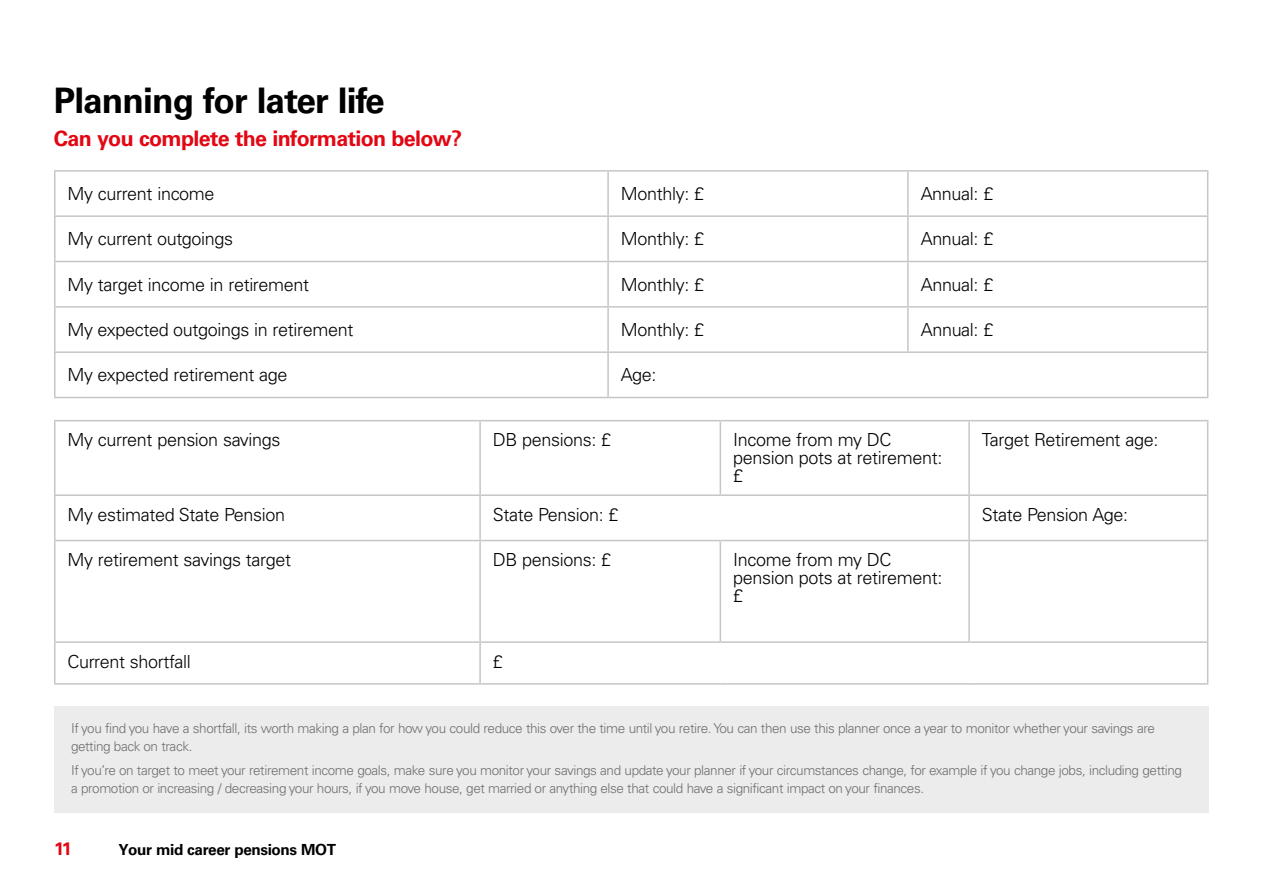
<style>
.page{position:relative;width:1263px;height:893px;background:#fff}
.page>*{position:absolute;margin:0;border:0;box-sizing:border-box;transform-origin:0 0}
.t1{font:700 35.25px "Univers LT Pro 65";letter-spacing:-.025em;color:#000}
.t2{font:700 21.45px "Univers LT Pro 65";letter-spacing:-.03em;color:#e30613}
.t3{font:300 18px/18px "Univers LT Pro 45";letter-spacing:-.02em;color:#000}
.t4{font:700 18px "Univers LT Pro 65";color:#e30613}
.t5{font:700 15.3px "Univers LT Pro 65";letter-spacing:-.025em;color:#000}
.t6{font:300 13.5px/18px "Univers LT Pro 45";letter-spacing:-.03em;color:#706f6f}
</style>
<div class="page">
<hr style="left:54px;top:170px;width:554px;height:2px;background:#c6c6c6">
<hr style="left:54px;top:172px;width:2px;height:43px;background:#c6c6c6">
<hr style="left:608px;top:170px;width:300px;height:2px;background:#c6c6c6">
<hr style="left:607px;top:172px;width:2px;height:43px;background:#c6c6c6">
<hr style="left:908px;top:170px;width:300px;height:2px;background:#c6c6c6">
<hr style="left:907px;top:172px;width:2px;height:43px;background:#c6c6c6">
<hr style="left:1207px;top:172px;width:1px;height:43px;background:#c6c6c6">
<hr style="left:54px;top:215px;width:554px;height:2px;background:#c6c6c6">
<hr style="left:54px;top:217px;width:2px;height:44px;background:#c6c6c6">
<hr style="left:608px;top:215px;width:300px;height:2px;background:#c6c6c6">
<hr style="left:607px;top:217px;width:2px;height:44px;background:#c6c6c6">
<hr style="left:908px;top:215px;width:300px;height:2px;background:#c6c6c6">
<hr style="left:907px;top:217px;width:2px;height:44px;background:#c6c6c6">
<hr style="left:1207px;top:217px;width:1px;height:44px;background:#c6c6c6">
<hr style="left:54px;top:261px;width:554px;height:1px;background:#c6c6c6">
<hr style="left:54px;top:262px;width:2px;height:44px;background:#c6c6c6">
<hr style="left:608px;top:261px;width:300px;height:1px;background:#c6c6c6">
<hr style="left:607px;top:262px;width:2px;height:44px;background:#c6c6c6">
<hr style="left:908px;top:261px;width:300px;height:1px;background:#c6c6c6">
<hr style="left:907px;top:262px;width:2px;height:44px;background:#c6c6c6">
<hr style="left:1207px;top:262px;width:1px;height:44px;background:#c6c6c6">
<hr style="left:54px;top:306px;width:554px;height:2px;background:#c6c6c6">
<hr style="left:54px;top:308px;width:2px;height:43px;background:#c6c6c6">
<hr style="left:608px;top:306px;width:300px;height:2px;background:#c6c6c6">
<hr style="left:607px;top:308px;width:2px;height:43px;background:#c6c6c6">
<hr style="left:908px;top:306px;width:300px;height:2px;background:#c6c6c6">
<hr style="left:907px;top:308px;width:2px;height:43px;background:#c6c6c6">
<hr style="left:1207px;top:308px;width:1px;height:43px;background:#c6c6c6">
<hr style="left:54px;top:351px;width:554px;height:2px;background:#c6c6c6">
<hr style="left:54px;top:353px;width:2px;height:44px;background:#c6c6c6">
<hr style="left:608px;top:351px;width:300px;height:2px;background:#c6c6c6">
<hr style="left:607px;top:353px;width:2px;height:44px;background:#c6c6c6">
<hr style="left:908px;top:351px;width:300px;height:2px;background:#c6c6c6">
<hr style="left:1207px;top:353px;width:1px;height:44px;background:#c6c6c6">
<hr style="left:54px;top:397px;width:554px;height:1px;background:#c6c6c6">
<hr style="left:608px;top:397px;width:300px;height:1px;background:#c6c6c6">
<hr style="left:908px;top:397px;width:300px;height:1px;background:#c6c6c6">
<div style="left:54px;top:706px;width:1155px;height:106px;background:#ececec"></div>
<hr style="left:54px;top:420px;width:426px;height:1px;background:#c6c6c6">
<hr style="left:54px;top:421px;width:2px;height:73px;background:#c6c6c6">
<hr style="left:480px;top:420px;width:240px;height:1px;background:#c6c6c6">
<hr style="left:479px;top:421px;width:2px;height:73px;background:#c6c6c6">
<hr style="left:720px;top:420px;width:249px;height:1px;background:#c6c6c6">
<hr style="left:720px;top:421px;width:1px;height:73px;background:#c6c6c6">
<hr style="left:969px;top:420px;width:239px;height:1px;background:#c6c6c6">
<hr style="left:968px;top:421px;width:2px;height:73px;background:#c6c6c6">
<hr style="left:1207px;top:421px;width:1px;height:73px;background:#c6c6c6">
<hr style="left:54px;top:494px;width:426px;height:2px;background:#c6c6c6">
<hr style="left:54px;top:496px;width:2px;height:44px;background:#c6c6c6">
<hr style="left:480px;top:494px;width:240px;height:2px;background:#c6c6c6">
<hr style="left:479px;top:496px;width:2px;height:44px;background:#c6c6c6">
<hr style="left:720px;top:494px;width:249px;height:2px;background:#c6c6c6">
<hr style="left:969px;top:494px;width:239px;height:2px;background:#c6c6c6">
<hr style="left:968px;top:496px;width:2px;height:44px;background:#c6c6c6">
<hr style="left:1207px;top:496px;width:1px;height:44px;background:#c6c6c6">
<hr style="left:54px;top:540px;width:426px;height:1px;background:#c6c6c6">
<hr style="left:54px;top:541px;width:2px;height:100px;background:#c6c6c6">
<hr style="left:480px;top:540px;width:240px;height:1px;background:#c6c6c6">
<hr style="left:479px;top:541px;width:2px;height:100px;background:#c6c6c6">
<hr style="left:720px;top:540px;width:249px;height:1px;background:#c6c6c6">
<hr style="left:720px;top:541px;width:1px;height:100px;background:#c6c6c6">
<hr style="left:969px;top:540px;width:239px;height:1px;background:#c6c6c6">
<hr style="left:968px;top:541px;width:2px;height:100px;background:#c6c6c6">
<hr style="left:1207px;top:541px;width:1px;height:100px;background:#c6c6c6">
<hr style="left:54px;top:641px;width:426px;height:2px;background:#c6c6c6">
<hr style="left:54px;top:643px;width:2px;height:40px;background:#c6c6c6">
<hr style="left:480px;top:641px;width:240px;height:2px;background:#c6c6c6">
<hr style="left:479px;top:643px;width:2px;height:40px;background:#c6c6c6">
<hr style="left:720px;top:641px;width:249px;height:2px;background:#c6c6c6">
<hr style="left:969px;top:641px;width:239px;height:2px;background:#c6c6c6">
<hr style="left:1207px;top:643px;width:1px;height:40px;background:#c6c6c6">
<hr style="left:54px;top:683px;width:426px;height:2px;background:#c6c6c6">
<hr style="left:480px;top:683px;width:240px;height:2px;background:#c6c6c6">
<hr style="left:720px;top:683px;width:249px;height:2px;background:#c6c6c6">
<hr style="left:969px;top:683px;width:239px;height:2px;background:#c6c6c6">
<h1 class="t1" style="left:54px;top:79px;width:332px">Planning for later life</h1>
<h2 class="t2" style="left:54px;top:125px;width:410px">Can you complete the information below?</h2>
<h3 class="t3" style="left:68px;top:185px;width:149px">My current income</h3>
<h3 class="t3" style="left:621px;top:185px;width:85px">Monthly: £</h3>
<h3 class="t3" style="left:921px;top:185px;width:74px">Annual: £</h3>
<h3 class="t3" style="left:68px;top:230px;width:167px">My current outgoings</h3>
<h3 class="t3" style="left:621px;top:230px;width:85px">Monthly: £</h3>
<h3 class="t3" style="left:921px;top:230px;width:74px">Annual: £</h3>
<h3 class="t3" style="left:68px;top:275px;width:243px">My target income in retirement</h3>
<h3 class="t3" style="left:621px;top:275px;width:85px">Monthly: £</h3>
<h3 class="t3" style="left:921px;top:275px;width:74px">Annual: £</h3>
<h3 class="t3" style="left:68px;top:321px;width:287px">My expected outgoings in retirement</h3>
<h3 class="t3" style="left:621px;top:321px;width:85px">Monthly: £</h3>
<h3 class="t3" style="left:921px;top:321px;width:74px">Annual: £</h3>
<h3 class="t3" style="left:68px;top:366px;width:221px">My expected retirement age</h3>
<h3 class="t3" style="left:621px;top:366px;width:37px">Age:</h3>
<h3 class="t3" style="left:68px;top:431px;width:215px">My current pension savings</h3>
<h3 class="t3" style="left:493px;top:431px;width:120px">DB pensions: £</h3>
<h3 class="t3" style="left:733px;top:431px;width:211px">Income from my DC pension pots at retirement: £</h3>
<h3 class="t3" style="left:982px;top:431px;width:178px">Target Retirement age:</h3>
<h3 class="t3" style="left:68px;top:506px;width:219px">My estimated State Pension</h3>
<h3 class="t3" style="left:493px;top:506px;width:127px">State Pension: £</h3>
<h3 class="t3" style="left:982px;top:506px;width:148px">State Pension Age:</h3>
<h3 class="t3" style="left:68px;top:551px;width:225px">My retirement savings target</h3>
<h3 class="t3" style="left:493px;top:551px;width:120px">DB pensions: £</h3>
<h3 class="t3" style="left:733px;top:551px;width:211px">Income from my DC pension pots at retirement: £</h3>
<h3 class="t3" style="left:68px;top:652px;width:125px">Current shortfall</h3>
<h3 class="t3" style="left:493px;top:652px;width:12px">£</h3>
<p class="t6" style="left:71px;top:719px;width:1085px">If you find you have a shortfall, its worth making a plan for how you could reduce this over the time until you retire. You can then use this planner once a year to monitor whether your savings are getting back on track.</p>
<p class="t6" style="left:71px;top:761px;width:1112px">If you’re on target to meet your retirement income goals, make sure you monitor your savings and update your planner if your circumstances change, for example if you change jobs, including getting a promotion or increasing / decreasing your hours, if you move house, get married or anything else that could have a significant impact on your finances.</p>
<h3 class="t4" style="left:54px;top:838px;width:19px">11</h3>
<p class="t5" style="left:118px;top:840px;width:219px">Your mid career pensions MOT</p>
</div>
